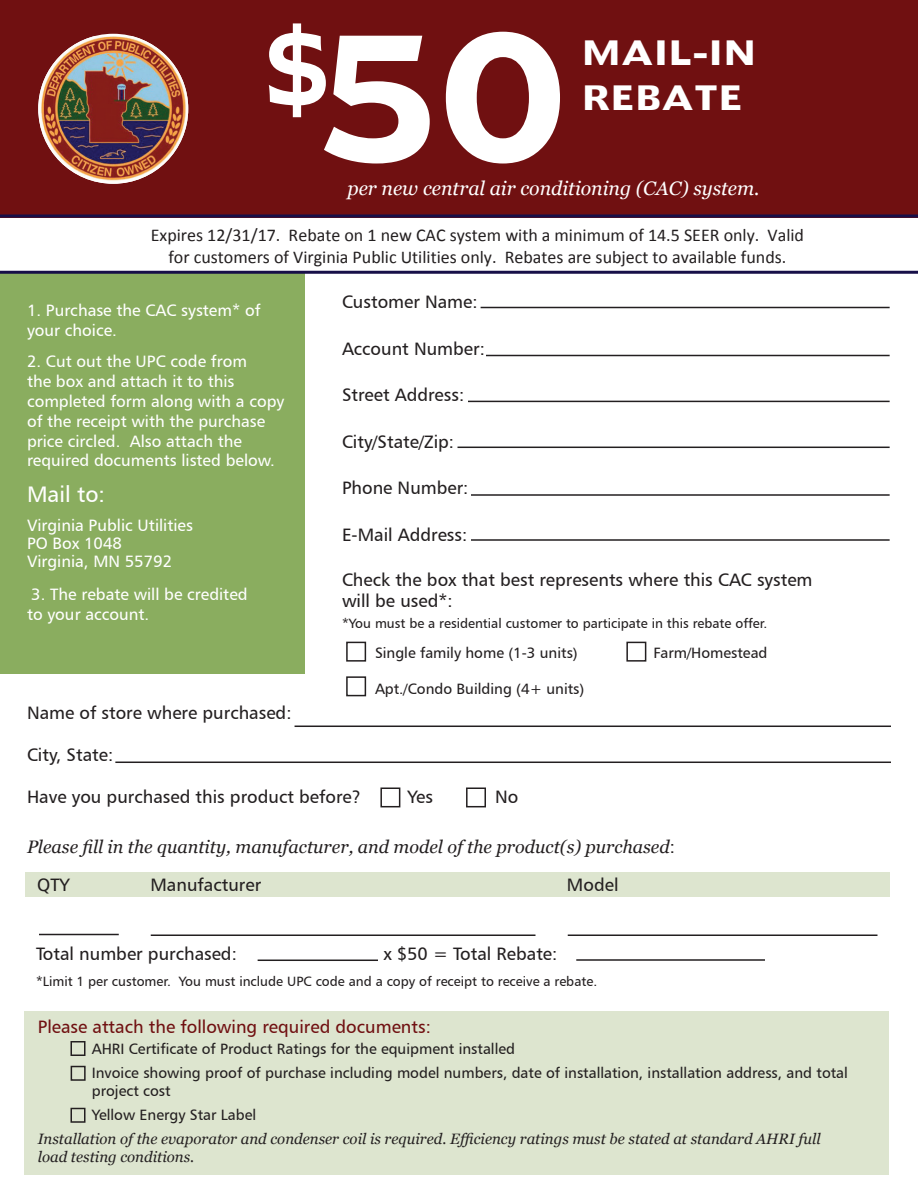
<style>
.page{position:relative;width:918px;height:1188px;background:#fff}
.page>*{position:absolute;margin:0;border:0;box-sizing:border-box;transform-origin:0 0}
.t1{font:163.5px "Humanist 970 BT Bold C";color:#fff}
.t2{font:31.5px "Humanist 970 BT Bold C";color:#fff}
.t3{font:22.5px "Humanist 777 BT Roman B";color:#fff}
.t4{font:italic 19.5px "Georgia";color:#fff}
.t5{font:18px/21px "Humanist 777 BT Roman B";color:#231f20}
.t6{font:18px/21.6px "Calibri";color:#231f20;text-align:center}
.t7{font:italic 18px "Georgia";color:#231f20}
.t8{font:18px "Humanist 777 BT Roman B";color:#701011}
.t9{font:16.5px/19.8px "Humanist 777 BT Roman B";color:#fff}
.t10{font:15px/18px "Humanist 777 BT Roman B";color:#231f20}
.t11{font:italic 15px/18px "Georgia";color:#231f20}
.t12{font:13.5px "Humanist 777 BT Roman B";color:#231f20}
.s1{font-family:"Humanist 777 BT Roman B";font-style:normal}
</style>
<div class="page">
<div style="left:24px;top:1011px;width:865px;height:163px;background:#dde5cf"></div>
<div style="left:25px;top:872px;width:865px;height:24px;background:#dde5cf"></div>
<div style="left:0;top:0;width:918px;height:218px;background:#701011"></div>
<div style="left:0;top:272px;width:304px;height:402px;background:#8aad5f"></div>
<hr style="left:481px;top:307px;width:409px;height:1px;background:#231f20">
<hr style="left:486px;top:355px;width:404px;height:1px;background:#231f20">
<hr style="left:468px;top:401px;width:422px;height:1px;background:#231f20">
<hr style="left:458px;top:447px;width:432px;height:1px;background:#231f20">
<hr style="left:471px;top:494px;width:419px;height:2px;background:#231f20">
<hr style="left:471px;top:539px;width:419px;height:2px;background:#231f20">
<div style="left:346px;top:642px;width:20px;height:20px;border:2px solid #231f20"></div>
<div style="left:626px;top:642px;width:20px;height:20px;border:2px solid #231f20"></div>
<div style="left:346px;top:676px;width:20px;height:20px;border:2px solid #231f20"></div>
<hr style="left:295px;top:726px;width:596px;height:1px;background:#231f20">
<hr style="left:115px;top:762px;width:776px;height:1px;background:#231f20">
<div style="left:380px;top:788px;width:20px;height:19px;border:2px solid #231f20"></div>
<div style="left:466px;top:788px;width:20px;height:19px;border:2px solid #231f20"></div>
<hr style="left:39px;top:934px;width:80px;height:1px;background:#231f20">
<hr style="left:151px;top:934px;width:385px;height:2px;background:#231f20">
<hr style="left:568px;top:934px;width:310px;height:2px;background:#231f20">
<hr style="left:258px;top:960px;width:120px;height:1px;background:#231f20">
<hr style="left:576px;top:959px;width:189px;height:2px;background:#231f20">
<hr style="left:0;top:271px;width:918px;height:3px;background:#170f48">
<svg style="left:0;top:214px;width:918px;height:4px;background:#2d0f3a"></svg>
<img style="left:38px;top:36px;width:150px;height:148px">
<div style="left:70px;top:1041px;width:16px;height:15px;border:2px solid #231f20"></div>
<div style="left:71px;top:1066px;width:15px;height:15px;border:2px solid #231f20"></div>
<div style="left:70px;top:1108px;width:16px;height:15px;border:2px solid #231f20"></div>
<p class="t1" style="left:258px;top:-15px;width:315px"><sup>$</sup>50</p>
<p class="t2" style="left:582px;top:31px;width:176px">MAIL-IN</p>
<p class="t2" style="left:582px;top:76px;width:163px">REBATE</p>
<p class="t4" style="left:347px;top:177px;width:414px">per new central air conditioning (CAC) system.</p>
<p class="t6" style="left:151px;top:224px;width:655px">Expires 12/31/17. Rebate on 1 new CAC system with a minimum of 14.5 SEER only. Valid for customers of Virginia Public Utilities only. Rebates are subject to available funds.</p>
<p class="t9" style="left:27px;top:300px;width:235px">1. Purchase the CAC system* of</p>
<p class="t9" style="left:27px;top:320px;width:91px">your choice.</p>
<p class="t9" style="left:27px;top:351px;width:221px">2. Cut out the UPC code from</p>
<p class="t9" style="left:27px;top:371px;width:209px">the box and attach it to this</p>
<p class="t9" style="left:27px;top:391px;width:259px">completed form along with a copy of the receipt with the purchase price circled. Also attach the</p>
<p class="t9" style="left:27px;top:450px;width:249px">required documents listed below.</p>
<p class="t3" style="left:27px;top:481px;width:80px">Mail to:</p>
<p class="t9" style="left:27px;top:515px;width:167px">Virginia Public Utilities</p>
<p class="t9" style="left:27px;top:533px;width:96px">PO Box 1048</p>
<p class="t9" style="left:27px;top:551px;width:147px">Virginia, MN 55792</p>
<p class="t9" style="left:31px;top:584px;width:218px">3. The rebate will be credited</p>
<p class="t9" style="left:27px;top:604px;width:124px">to your account.</p>
<p class="t5" style="left:342px;top:291px;width:137px">Customer Name:</p>
<p class="t5" style="left:342px;top:338px;width:144px">Account Number:</p>
<p class="t5" style="left:342px;top:384px;width:124px">Street Address:</p>
<p class="t5" style="left:342px;top:431px;width:114px">City/State/Zip:</p>
<p class="t5" style="left:342px;top:477px;width:128px">Phone Number:</p>
<p class="t5" style="left:342px;top:524px;width:127px">E-Mail Address:</p>
<p class="t5" style="left:342px;top:569px;width:472px">Check the box that best represents where this CAC system will be used*:</p>
<p class="t12" style="left:342px;top:615px;width:427px">*You must be a residential customer to participate in this rebate offer.</p>
<p class="t10" style="left:375px;top:643px;width:204px">Single family home (1-3 units)</p>
<p class="t10" style="left:654px;top:643px;width:115px">Farm/Homestead</p>
<p class="t10" style="left:375px;top:679px;width:211px">Apt./Condo Building (4+ units)</p>
<p class="t5" style="left:27px;top:702px;width:266px">Name of store where purchased:</p>
<p class="t5" style="left:27px;top:744px;width:88px">City, State:</p>
<p class="t5" style="left:27px;top:786px;width:336px">Have you purchased this product before?</p>
<p class="t5" style="left:408px;top:786px;width:27px">Yes</p>
<p class="t5" style="left:495px;top:786px;width:25px">No</p>
<p class="t7" style="left:27px;top:837px;width:650px">Please fill in the quantity, manufacturer, and model of the product(s) purchased<span class="s1">:</span></p>
<p class="t5" style="left:37px;top:874px;width:34px">QTY</p>
<p class="t5" style="left:150px;top:874px;width:112px">Manufacturer</p>
<p class="t5" style="left:567px;top:874px;width:53px">Model</p>
<p class="t5" style="left:36px;top:943px;width:202px">Total number purchased:</p>
<p class="t5" style="left:383px;top:943px;width:175px">x $50 = Total Rebate:</p>
<p class="t12" style="left:36px;top:973px;width:563px">*Limit 1 per customer. You must include UPC code and a copy of receipt to receive a rebate.</p>
<p class="t8" style="left:38px;top:1015px;width:395px">Please attach the following required documents:</p>
<p class="t10" style="left:92px;top:1040px;width:425px">AHRI Certificate of Product Ratings for the equipment installed</p>
<p class="t10" style="left:92px;top:1064px;width:758px">Invoice showing proof of purchase including model numbers, date of installation, installation address, and total project cost</p>
<p class="t10" style="left:92px;top:1106px;width:166px">Yellow Energy Star Label</p>
<p class="t11" style="left:38px;top:1130px;width:784px">Installation of the evaporator and condenser coil is required. Efficiency ratings must be stated at standard AHRI full load testing conditions.</p>
</div>
